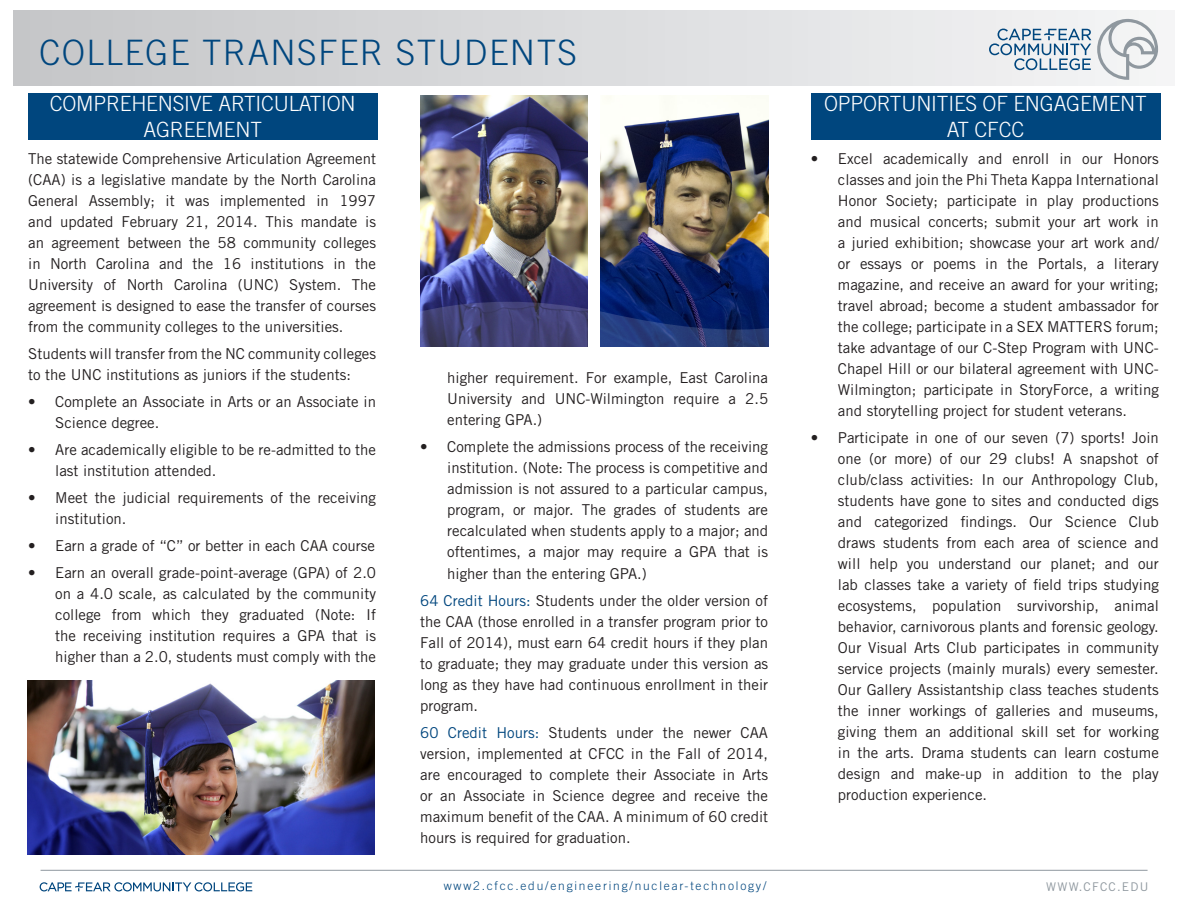
<style>
.page{position:relative;width:1188px;height:918px;background:#fff}
.page>*{position:absolute;margin:0;border:0;box-sizing:border-box;transform-origin:0 0}
.t1{font:300 35.1px "Trade Gothic LT Std";letter-spacing:.04em;color:#00467e}
.t2{font:300 21px/25.2px "Trade Gothic LT Std";letter-spacing:-.01em;color:#fff;text-align:center}
.t3{font:15px/21px "Trade Gothic LT Std";color:#231f20;text-align:justify}
.t4{font:300 12px "Trade Gothic LT Std";letter-spacing:.15em;color:#00467e}
.t5{font:12px "Trade Gothic LT Std";letter-spacing:.1em;color:#8f989f}
.t6{font:7.8px "Myriad Pro";color:#231f20}
.s1{color:#00467e}
</style>
<div class="page">
<div style="left:14px;top:11px;width:1160px;height:74px;background:linear-gradient(to right,#c4c5c8,#f4f5f6)"></div>
<svg style="left:1097px;top:19px;width:61px;height:61px"></svg>
<svg style="left:989px;top:29px;width:102px;height:41px"></svg>
<hr style="left:41px;top:870px;width:1107px;height:1px;background:#8f989f">
<svg style="left:40px;top:882px;width:212px;height:9px"></svg>
<div style="left:811px;top:93px;width:349px;height:47px;background:#00467e"></div>
<div style="left:28px;top:93px;width:349px;height:47px;background:#00467e"></div>
<img style="left:420px;top:95px;width:168px;height:197px">
<img style="left:601px;top:95px;width:167px;height:197px">
<img style="left:27px;top:680px;width:348px;height:174px">
<svg style="left:420px;top:292px;width:348px;height:55px"></svg>
<p class="t1" style="left:39px;top:31px;width:540px">COLLEGE TRANSFER STUDENTS</p>
<p class="t2" style="left:50px;top:91px;width:307px">COMPREHENSIVE ARTICULATION<br>AGREEMENT</p>
<p class="t3" style="left:28px;top:148px;width:349px">The statewide Comprehensive Articulation Agreement (CAA) is a legislative mandate by the North Carolina General Assembly; it was implemented in 1997 and updated February 21, 2014. This mandate is an agreement between the 58 community colleges in North Carolina and the 16 institutions in the University of North Carolina (UNC) System. The agreement is designed to ease the transfer of courses from the community colleges to the universities.</p>
<p class="t3" style="left:28px;top:343px;width:349px">Students will transfer from the NC community colleges to the UNC institutions as juniors if the students:</p>
<p class="t3" style="left:55px;top:391px;width:322px;text-indent:-27px">• Complete an Associate in Arts or an Associate in<br>Science degree.</p>
<p class="t3" style="left:55px;top:439px;width:322px;text-indent:-27px">• Are academically eligible to be re-admitted to the last institution attended.</p>
<p class="t3" style="left:55px;top:487px;width:322px;text-indent:-27px">• Meet the judicial requirements of the receiving institution.</p>
<p class="t3" style="left:28px;top:535px;width:348px">• Earn a grade of “C” or better in each CAA course</p>
<p class="t3" style="left:55px;top:562px;width:322px;text-indent:-27px">• Earn an overall grade-point-average (GPA) of 2.0 on a 4.0 scale, as calculated by the community college from which they graduated (Note: If the receiving institution requires a GPA that is higher than a 2.0, students must comply with the</p>
<p class="t3" style="left:447px;top:367px;width:322px">higher requirement. For example, East Carolina University and UNC-Wilmington require a 2.5 entering GPA.)</p>
<p class="t3" style="left:447px;top:436px;width:322px;text-indent:-27px">• Complete the admissions process of the receiving institution. (Note: The process is competitive and admission is not assured to a particular campus, program, or major. The grades of students are recalculated when students apply to a major; and oftentimes, a major may require a GPA that is higher than the entering GPA.)</p>
<p class="t3" style="left:420px;top:590px;width:349px"><span class="s1">64 Credit Hours:</span> Students under the older version of the CAA (those enrolled in a transfer program prior to Fall of 2014), must earn 64 credit hours if they plan to graduate; they may graduate under this version as long as they have had continuous enrollment in their program.</p>
<p class="t3" style="left:420px;top:722px;width:349px"><span class="s1">60 Credit Hours:</span> Students under the newer CAA version, implemented at CFCC in the Fall of 2014, are encouraged to complete their Associate in Arts or an Associate in Science degree and receive the maximum benefit of the CAA. A minimum of 60 credit hours is required for graduation.</p>
<p class="t4" style="left:444px;top:879px;width:324px">www2.cfcc.edu/engineering/nuclear-technology/</p>
<p class="t2" style="left:824px;top:91px;width:324px">OPPORTUNITIES OF ENGAGEMENT<br>AT CFCC</p>
<p class="t3" style="left:838px;top:148px;width:322px;text-indent:-27px">• Excel academically and enroll in our Honors classes and join the Phi Theta Kappa International Honor Society; participate in play productions and musical concerts; submit your art work in a juried exhibition; showcase your art work and/ or essays or poems in the Portals, a literary magazine, and receive an award for your writing; travel abroad; become a student ambassador for the college; participate in a SEX MATTERS forum; take advantage of our C-Step Program with UNC-Chapel Hill or our bilateral agreement with UNC-Wilmington; participate in StoryForce, a writing and storytelling project for student veterans.</p>
<p class="t3" style="left:838px;top:427px;width:322px;text-indent:-27px">• Participate in one of our seven (7) sports! Join one (or more) of our 29 clubs! A snapshot of club/class activities: In our Anthropology Club, students have gone to sites and conducted digs and categorized findings. Our Science Club draws students from each area of science and will help you understand our planet; and our lab classes take a variety of field trips studying ecosystems, population survivorship, animal behavior, carnivorous plants and forensic geology.<br>Our Visual Arts Club participates in community service projects (mainly murals) every semester.<br>Our Gallery Assistantship class teaches students the inner workings of galleries and museums, giving them an additional skill set for working in the arts. Drama students can learn costume design and make-up in addition to the play production experience.</p>
<p class="t6" style="left:1036px;top:157px;width:80px">Full Color &amp; Web Version</p>
<p class="t5" style="left:1046px;top:879px;width:104px">WWW.CFCC.EDU</p>
</div>
